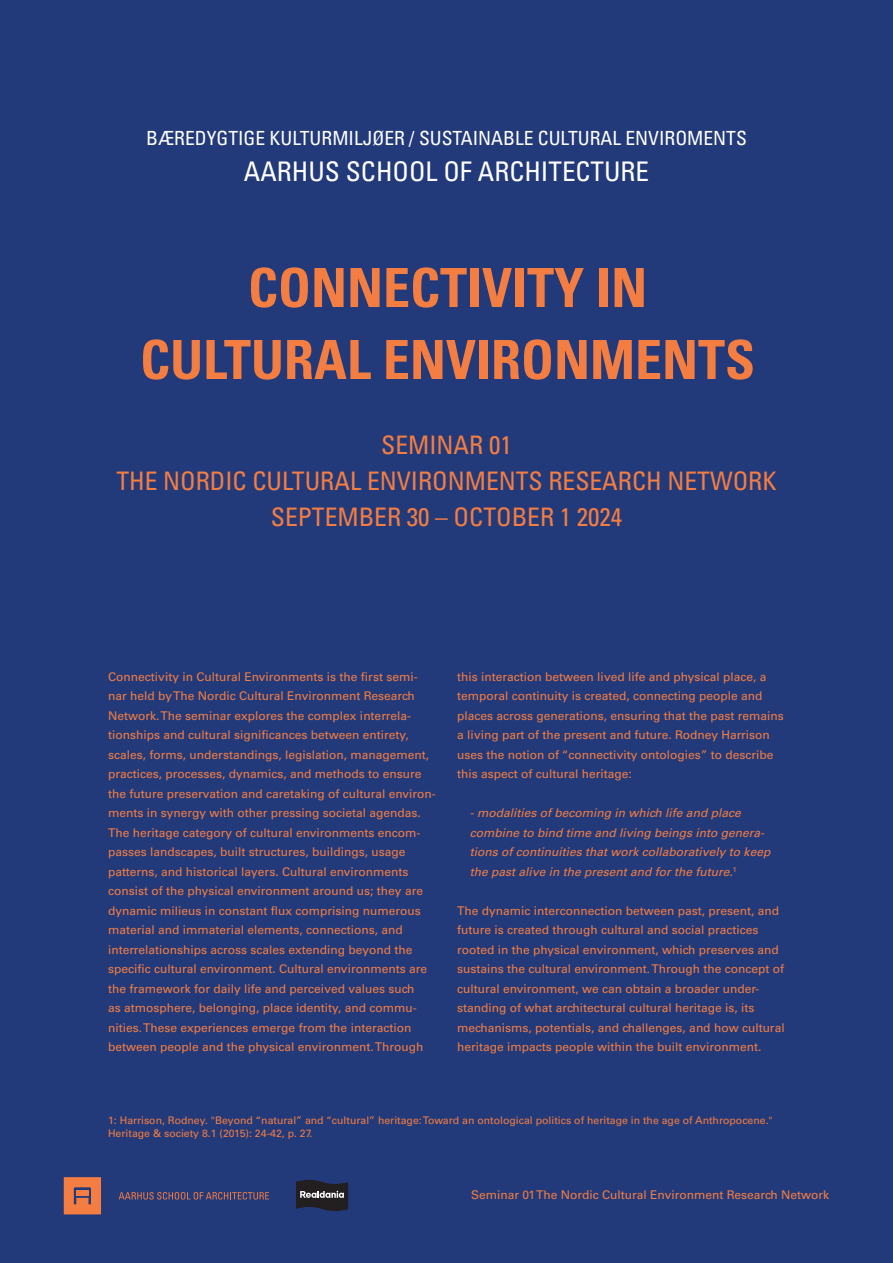
<style>
.page{position:relative;width:893px;height:1263px;background:#233a7a}
.page>*{position:absolute;margin:0;border:0;box-sizing:border-box;transform-origin:0 0}
.t1{font:700 condensed 54px/72px "Univers LT Std";color:#f47d41;text-align:center}
.t2{font:condensed 27px "Univers LT Std";color:#fff}
.t3{font:condensed 25.5px/36px "Univers LT Std";color:#f47d41;text-align:center}
.t4{font:condensed 19.5px "Univers LT Std";color:#fff}
.t5{font:12px/19.5px "Univers LT Std";color:#f47d41}
.t6{font:italic 12px/19.5px "Univers LT Std";color:#f47d41}
.t7{font:10.5px/13.5px "Univers LT Std";color:#f47d41}
</style>
<div class="page">
<svg style="left:296px;top:1179px;width:52px;height:33px"></svg>
<svg style="left:64px;top:1177px;width:37px;height:37px"></svg>
<div style="left:76px;top:1190px;width:13px;height:5px;background:#f47d41"></div>
<svg style="left:119px;top:1192px;width:150px;height:7px"></svg>
<h3 class="t4" style="left:146px;top:126px;width:602px">BÆREDYGTIGE KULTURMILJØER / SUSTAINABLE CULTURAL ENVIROMENTS</h3>
<h2 class="t2" style="left:244px;top:154px;width:407px">AARHUS SCHOOL OF ARCHITECTURE</h2>
<h1 class="t1" style="left:140px;top:252px;width:616px">CONNECTIVITY IN<br>CULTURAL ENVIRONMENTS</h1>
<h3 class="t3" style="left:116px;top:427px;width:662px">SEMINAR 01<br>THE NORDIC CULTURAL ENVIRONMENTS RESEARCH NETWORK<br>SEPTEMBER 30 – OCTOBER 1 2024</h3>
<p class="t5" style="left:108px;top:667px;width:329px">Connectivity in Cultural Environments is the first semi&shy;nar held by The Nordic Cultural Environment Research Network. The seminar explores the complex interrela&shy;tionships and cultural significances between entirety, scales, forms, understandings, legislation, management, practices, processes, dynamics, and methods to ensure the future preservation and caretaking of cultural environ&shy;ments in synergy with other pressing societal agendas.<br>The heritage category of cultural environments encom&shy;passes landscapes, built structures, buildings, usage patterns, and historical layers. Cultural environments consist of the physical environment around us; they are dynamic milieus in constant flux comprising numerous material and immaterial elements, connections, and interrelationships across scales extending beyond the specific cultural environment. Cultural environments are the framework for daily life and perceived values such<br>as atmosphere, belonging, place identity, and commu&shy;nities. These experiences emerge from the interaction between people and the physical environment. Through</p>
<p class="t5" style="left:457px;top:667px;width:328px">this interaction between lived life and physical place, a temporal continuity is created, connecting people and places across generations, ensuring that the past remains a living part of the present and future. Rodney Harrison uses the notion of “connectivity ontologies” to describe this aspect of cultural heritage:</p>
<p class="t6" style="left:470px;top:803px;width:302px">- modalities of becoming in which life and place combine to bind time and living beings into genera&shy;tions of continuities that work collaboratively to keep the past alive in the present and for the future.<sup>1</sup></p>
<p class="t5" style="left:457px;top:901px;width:329px">The dynamic interconnection between past, present, and future is created through cultural and social practices rooted in the physical environment, which preserves and sustains the cultural environment. Through the concept of cultural environment, we can obtain a broader under&shy;standing of what architectural cultural heritage is, its mechanisms, potentials, and challenges, and how cultural heritage impacts people within the built environment.</p>
<p class="t7" style="left:108px;top:1113px;width:666px">1: Harrison, Rodney. "Beyond “natural” and “cultural” heritage: Toward an ontological politics of heritage in the age of Anthropocene."<br>Heritage &amp; society 8.1 (2015): 24-42, p. 27.</p>
<p class="t5" style="left:471px;top:1185px;width:359px">Seminar 01 The Nordic Cultural Environment Research Network</p>
</div>
